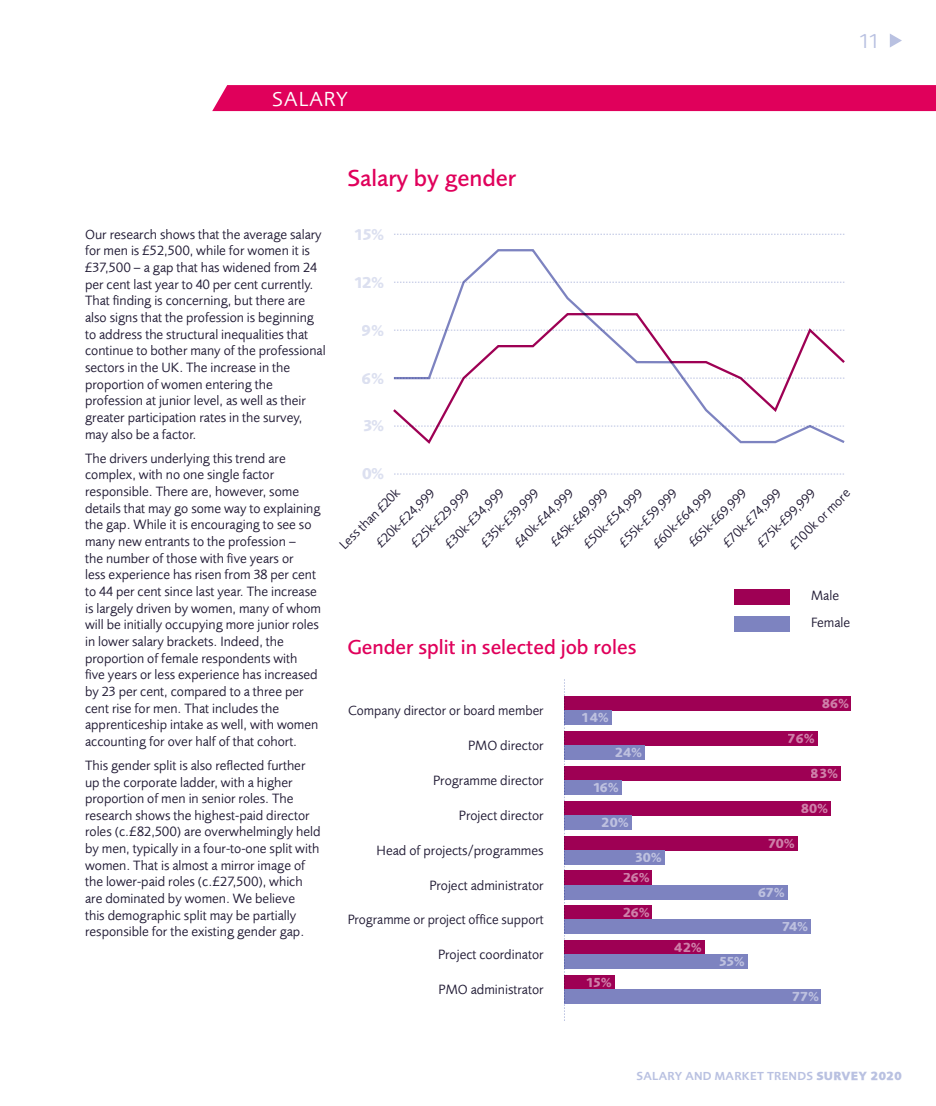
<style>
.page{position:relative;width:936px;height:1106px;background:#fff}
.page>*{position:absolute;margin:0;border:0;box-sizing:border-box;transform-origin:0 0}
.t1{font:500 24px "Foundry Sans";color:#e0005b}
.t2{font:500 21px "Foundry Sans";color:#e0005b}
.t3{font:21px "Foundry Sans";letter-spacing:.05em;color:#fff}
.t4{font:21px "Foundry Sans";color:#b9c1e1}
.t5{font:700 16.2px "Foundry Sans";color:#b9c1e1}
.t6{font:13.8px/16.6px "Foundry Sans";color:#201a34}
.t7{font:13.5px "Foundry Sans";color:#201a34}
.t8{font:700 13.5px "Foundry Sans";letter-spacing:-.02em;color:#fff}
.t9{font:600 12px "Foundry Sans";letter-spacing:.02em;color:#b9c1e1}
.s1{font-weight:800}
</style>
<div class="page">
<svg style="left:889px;top:34px;width:12px;height:14px"></svg>
<div style="left:212px;top:85px;width:723px;height:26px;background:#e0005b"></div>
<svg style="left:394px;top:474px;width:450px;height:1px"></svg>
<svg style="left:394px;top:234px;width:450px;height:1px"></svg>
<svg style="left:393px;top:249px;width:452px;height:195px"></svg>
<div style="left:734px;top:589px;width:55px;height:15px;background:#9e0054"></div>
<div style="left:734px;top:616px;width:55px;height:15px;background:#7d83c0"></div>
<div style="left:564px;top:696px;width:286px;height:14px;background:#9e0054"></div>
<div style="left:564px;top:731px;width:253px;height:14px;background:#9e0054"></div>
<div style="left:564px;top:766px;width:276px;height:14px;background:#9e0054"></div>
<div style="left:564px;top:801px;width:266px;height:14px;background:#9e0054"></div>
<div style="left:564px;top:836px;width:233px;height:14px;background:#9e0054"></div>
<div style="left:564px;top:870px;width:87px;height:15px;background:#9e0054"></div>
<div style="left:564px;top:905px;width:87px;height:14px;background:#9e0054"></div>
<div style="left:564px;top:940px;width:140px;height:14px;background:#9e0054"></div>
<div style="left:564px;top:975px;width:51px;height:14px;background:#9e0054"></div>
<div style="left:564px;top:710px;width:47px;height:14px;background:#7d83c0"></div>
<div style="left:564px;top:745px;width:81px;height:14px;background:#7d83c0"></div>
<div style="left:564px;top:780px;width:57px;height:14px;background:#7d83c0"></div>
<div style="left:564px;top:815px;width:67px;height:14px;background:#7d83c0"></div>
<div style="left:564px;top:850px;width:100px;height:14px;background:#7d83c0"></div>
<div style="left:564px;top:885px;width:223px;height:14px;background:#7d83c0"></div>
<div style="left:564px;top:919px;width:247px;height:15px;background:#7d83c0"></div>
<div style="left:564px;top:954px;width:183px;height:14px;background:#7d83c0"></div>
<div style="left:564px;top:989px;width:257px;height:14px;background:#7d83c0"></div>
<svg style="left:564px;top:679px;width:1px;height:341px"></svg>
<h2 class="t3" style="left:272px;top:86px;width:77px">SALARY</h2>
<h2 class="t4" style="left:859px;top:28px;width:21px">11</h2>
<h1 class="t1" style="left:347px;top:164px;width:170px">Salary by gender</h1>
<p class="t6" style="left:85px;top:226px;width:242px">Our research shows that the average salary for men is £52,500, while for women it is £37,500 – a gap that has widened from 24 per cent last year to 40 per cent currently.<br>That finding is concerning, but there are also signs that the profession is beginning to address the structural inequalities that continue to bother many of the professional sectors in the UK. The increase in the proportion of women entering the profession at junior level, as well as their greater participation rates in the survey, may also be a factor.</p>
<p class="t6" style="left:85px;top:449px;width:237px">The drivers underlying this trend are complex, with no one single factor responsible. There are, however, some details that may go some way to explaining the gap. While it is encouraging to see so many new entrants to the profession –<br>the number of those with five years or<br>less experience has risen from 38 per cent to 44 per cent since last year. The increase is largely driven by women, many of whom will be initially occupying more junior roles in lower salary brackets. Indeed, the proportion of female respondents with<br>five years or less experience has increased by 23 per cent, compared to a three per cent rise for men. That includes the apprenticeship intake as well, with women accounting for over half of that cohort.</p>
<p class="t6" style="left:85px;top:757px;width:237px">This gender split is also reflected further up the corporate ladder, with a higher proportion of men in senior roles. The research shows the highest-paid director roles (c.£82,500) are overwhelmingly held by men, typically in a four-to-one split with women. That is almost a mirror image of the lower-paid roles (c.£27,500), which are dominated by women. We believe<br>this demographic split may be partially responsible for the existing gender gap.</p>
<p class="t5" style="left:353px;top:225px;width:32px">15%</p>
<p class="t5" style="left:353px;top:273px;width:32px">12%</p>
<p class="t5" style="left:362px;top:320px;width:24px">9%</p>
<p class="t5" style="left:362px;top:368px;width:24px">6%</p>
<p class="t5" style="left:362px;top:416px;width:23px">3%</p>
<p class="t5" style="left:362px;top:464px;width:23px">0%</p>
<p class="t7" style="left:336px;top:541px;width:81px;rotate:-45deg">Less than £20k</p>
<p class="t7" style="left:407px;top:539px;width:78px;rotate:-45deg">£25k-£29,999</p>
<p class="t7" style="left:372px;top:539px;width:79px;rotate:-45deg">£20k-£24,999</p>
<p class="t7" style="left:441px;top:540px;width:79px;rotate:-45deg">£30k-£34,999</p>
<p class="t7" style="left:477px;top:539px;width:77px;rotate:-45deg">£35k-£39,999</p>
<p class="t7" style="left:511px;top:539px;width:79px;rotate:-45deg">£40k-£44,999</p>
<p class="t7" style="left:547px;top:538px;width:77px;rotate:-45deg">£45k-£49,999</p>
<p class="t7" style="left:615px;top:539px;width:78px;rotate:-45deg">£55k-£59,999</p>
<p class="t7" style="left:649px;top:540px;width:79px;rotate:-45deg">£60k-£64,999</p>
<p class="t7" style="left:580px;top:540px;width:79px;rotate:-45deg">£50k-£54,999</p>
<p class="t7" style="left:753px;top:539px;width:78px;rotate:-45deg">£75k-£99,999</p>
<p class="t7" style="left:719px;top:539px;width:78px;rotate:-45deg">£70k-£74,999</p>
<p class="t7" style="left:685px;top:539px;width:77px;rotate:-45deg">£65k-£69,999</p>
<p class="t7" style="left:785px;top:541px;width:81px;rotate:-45deg">£100k or more</p>
<h2 class="t2" style="left:347px;top:635px;width:290px">Gender split in selected job roles</h2>
<p class="t6" style="left:348px;top:702px;width:197px">Company director or board member</p>
<p class="t6" style="left:468px;top:737px;width:77px">PMO director</p>
<p class="t6" style="left:433px;top:772px;width:112px">Programme director</p>
<p class="t6" style="left:459px;top:807px;width:86px">Project director</p>
<p class="t6" style="left:376px;top:841px;width:168px">Head of projects/programmes</p>
<p class="t6" style="left:429px;top:876px;width:116px">Project administrator</p>
<p class="t6" style="left:347px;top:911px;width:197px">Programme or project office support</p>
<p class="t6" style="left:438px;top:946px;width:107px">Project coordinator</p>
<p class="t6" style="left:438px;top:981px;width:107px">PMO administrator</p>
<p class="t8" style="left:582px;top:709px;width:28px">14%</p>
<p class="t8" style="left:614px;top:744px;width:29px">24%</p>
<p class="t8" style="left:592px;top:779px;width:28px">16%</p>
<p class="t8" style="left:601px;top:814px;width:29px">20%</p>
<p class="t8" style="left:634px;top:849px;width:29px">30%</p>
<p class="t8" style="left:622px;top:870px;width:29px">26%</p>
<p class="t8" style="left:622px;top:904px;width:29px">26%</p>
<p class="t8" style="left:585px;top:974px;width:28px">15%</p>
<p class="t8" style="left:674px;top:939px;width:29px">42%</p>
<p class="t6" style="left:811px;top:582px;width:41px;line-height:27px">Male<br>Female</p>
<p class="t8" style="left:821px;top:695px;width:29px">86%</p>
<p class="t8" style="left:787px;top:730px;width:28px">76%</p>
<p class="t8" style="left:810px;top:765px;width:28px">83%</p>
<p class="t8" style="left:800px;top:800px;width:29px">80%</p>
<p class="t8" style="left:767px;top:835px;width:28px">70%</p>
<p class="t8" style="left:718px;top:953px;width:28px">55%</p>
<p class="t8" style="left:757px;top:884px;width:29px">67%</p>
<p class="t8" style="left:781px;top:919px;width:28px">74%</p>
<p class="t8" style="left:791px;top:988px;width:29px">77%</p>
<p class="t9" style="left:636px;top:1069px;width:267px">SALARY AND MARKET TRENDS <span class="s1">SURVEY 2020</span></p>
</div>
